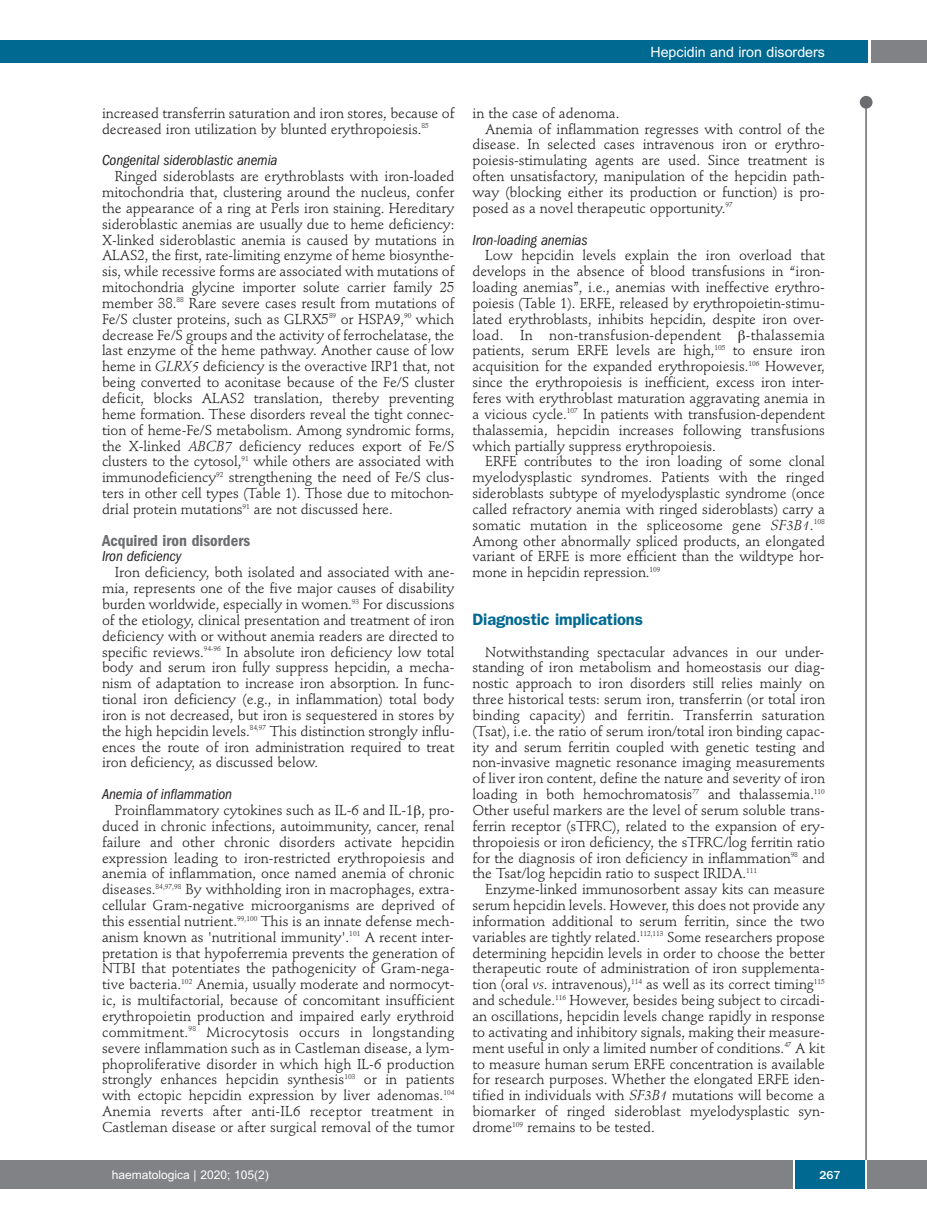
<style>
.page{position:relative;width:927px;height:1225px;background:#fff}
.page>*{position:absolute;margin:0;border:0;box-sizing:border-box;transform-origin:0 0}
.t1{font:600 16.5px "Franklin Gothic";letter-spacing:-.01em;color:#006991}
.t2{font:600 condensed 16.5px "Franklin Gothic";color:#6c6d70}
.t3{font:italic condensed 15px "Franklin Gothic";letter-spacing:-.005em;color:#231f20}
.t4{font:14.25px/15.9px "Stempel Schneidler";letter-spacing:-.005em;color:#231f20;text-align:justify}
.t5{font:14.25px "Arial";color:#fff}
.t6{font:12px "Arial";color:#fff}
.t7{font:500 12px "Franklin Gothic";color:#fff}
.s1{font-style:italic}
</style>
<div class="page">
<div style="left:860px;top:96px;width:12px;height:13px;background:#6c6d70;border-radius:50%"></div>
<hr style="left:865px;top:98px;width:2px;height:1062px;background:#6c6d70">
<div style="left:871px;top:40px;width:56px;height:22px;background:#808285"></div>
<div style="left:18px;top:40px;width:849px;height:22px;background:#006991"></div>
<div style="left:17px;top:1160px;width:910px;height:28px;background:#808285"></div>
<div style="left:795px;top:1160px;width:70px;height:28px;background:#006991"></div>
<hr style="left:793px;top:1160px;width:2px;height:28px;background:#fff">
<hr style="left:865px;top:1160px;width:2px;height:28px;background:#fff">
<div style="left:0;top:40px;width:19px;height:22px;background:#006991"></div>
<div style="left:0;top:1160px;width:18px;height:28px;background:#808285"></div>
<p class="t5" style="left:650px;top:44px;width:176px">Hepcidin and iron disorders</p>
<p class="t4" style="left:102px;top:106px;width:354px">increased transferrin saturation and iron stores, because of decreased iron utilization by blunted erythropoiesis.<sup>85</sup></p>
<p class="t3" style="left:102px;top:155px;width:177px">Congenital sideroblastic anemia</p>
<p class="t4" style="left:102px;top:170px;width:354px;text-indent:13px">Ringed sideroblasts are erythroblasts with iron-loaded mitochondria that, clustering around the nucleus, confer the appearance of a ring at Perls iron staining. Hereditary sideroblastic anemias are usually due to heme deficiency:<br>X-linked sideroblastic anemia is caused by mutations in ALAS2, the first, rate-limiting enzyme of heme biosynthe&shy;sis, while recessive forms are associated with mutations of mitochondria glycine importer solute carrier family 25 member 38.<sup>88</sup> Rare severe cases result from mutations of Fe/S cluster proteins, such as GLRX5<sup>89</sup> or HSPA9,<sup>90</sup> which decrease Fe/S groups and the activity of ferrochelatase, the last enzyme of the heme pathway. Another cause of low heme in <span class="s1">GLRX5</span> deficiency is the overactive IRP1 that, not being converted to aconitase because of the Fe/S cluster deficit, blocks ALAS2 translation, thereby preventing heme formation. These disorders reveal the tight connec&shy;tion of heme-Fe/S metabolism. Among syndromic forms, the X-linked <span class="s1">ABCB7</span> deficiency reduces export of Fe/S clusters to the cytosol,<sup>91</sup> while others are associated with immunodeficiency<sup>92</sup> strengthening the need of Fe/S clus&shy;ters in other cell types (Table 1). Those due to mitochon&shy;drial protein mutations<sup>91</sup> are not discussed here.</p>
<p class="t2" style="left:102px;top:534px;width:150px">Acquired iron disorders</p>
<p class="t3" style="left:102px;top:551px;width:81px">Iron deficiency</p>
<p class="t4" style="left:102px;top:566px;width:354px;text-indent:13px">Iron deficiency, both isolated and associated with ane&shy;mia, represents one of the five major causes of disability burden worldwide, especially in women.<sup>93</sup> For discussions of the etiology, clinical presentation and treatment of iron deficiency with or without anemia readers are directed to specific reviews.<sup>94-96</sup> In absolute iron deficiency low total body and serum iron fully suppress hepcidin, a mecha&shy;nism of adaptation to increase iron absorption. In func&shy;tional iron deficiency (e.g., in inflammation) total body iron is not decreased, but iron is sequestered in stores by the high hepcidin levels.<sup>84,97</sup> This distinction strongly influ&shy;ences the route of iron administration required to treat iron deficiency, as discussed below.</p>
<p class="t3" style="left:102px;top:789px;width:132px">Anemia of inflammation</p>
<p class="t4" style="left:102px;top:803px;width:354px;text-indent:13px">Proinflammatory cytokines such as IL-6 and IL-1 , pro&shy;duced in chronic infections, autoimmunity, cancer, renal failure and other chronic disorders activate hepcidin expression leading to iron-restricted erythropoiesis and anemia of inflammation, once named anemia of chronic diseases.<sup>84,97,98</sup> By withholding iron in macrophages, extra&shy;cellular Gram-negative microorganisms are deprived of this essential nutrient.<sup>99,100</sup> This is an innate defense mech&shy;anism known as 'nutritional immunity'.<sup>101</sup> A recent inter&shy;pretation is that hypoferremia prevents the generation of NTBI that potentiates the pathogenicity of Gram-nega&shy;tive bacteria.<sup>102</sup> Anemia, usually moderate and normocyt&shy;ic, is multifactorial, because of concomitant insufficient erythropoietin production and impaired early erythroid commitment.<sup>98</sup> Microcytosis occurs in longstanding severe inflammation such as in Castleman disease, a lym&shy;phoproliferative disorder in which high IL-6 production strongly enhances hepcidin synthesis<sup>103</sup> or in patients with ectopic hepcidin expression by liver adenomas.<sup>104<br></sup>Anemia reverts after anti-IL6 receptor treatment in Castleman disease or after surgical removal of the tumor</p>
<p class="t4" style="left:472px;top:106px;width:148px">in the case of adenoma.</p>
<p class="t4" style="left:485px;top:122px;width:341px">Anemia of inflammation regresses with control of the</p>
<p class="t4" style="left:472px;top:138px;width:354px">disease. In selected cases intravenous iron or erythro-</p>
<p class="t4" style="left:472px;top:154px;width:354px">poiesis-stimulating agents are used. Since treatment is</p>
<p class="t4" style="left:472px;top:170px;width:354px">often unsatisfactory, manipulation of the hepcidin path-</p>
<p class="t4" style="left:472px;top:185px;width:354px">way (blocking either its production or function) is pro-</p>
<p class="t4" style="left:472px;top:201px;width:262px">posed as a novel therapeutic opportunity.<sup>97</sup></p>
<p class="t3" style="left:472px;top:234px;width:117px">Iron-loading anemias</p>
<p class="t4" style="left:472px;top:249px;width:354px;text-indent:13px">Low hepcidin levels explain the iron overload that develops in the absence of blood transfusions in “iron&shy;loading anemias”, i.e., anemias with ineffective erythro&shy;poiesis (Table 1). ERFE, released by erythropoietin-stimu&shy;lated erythroblasts, inhibits hepcidin, despite iron over&shy;load. In non-transfusion-dependent</p>
<p class="t4" style="left:472px;top:328px;width:354px;text-indent:273px">-thalassemia patients, serum ERFE levels are high,<sup>105</sup> to ensure iron acquisition for the expanded erythropoiesis.<sup>106</sup> However, since the erythropoiesis is inefficient, excess iron inter&shy;feres with erythroblast maturation aggravating anemia in a vicious cycle.<sup>107</sup> In patients with transfusion-dependent thalassemia, hepcidin increases following transfusions which partially suppress erythropoiesis.</p>
<p class="t4" style="left:472px;top:455px;width:354px;text-indent:13px">ERFE contributes to the iron loading of some clonal myelodysplastic syndromes. Patients with the ringed sideroblasts subtype of myelodysplastic syndrome (once called refractory anemia with ringed sideroblasts) carry a somatic mutation in the spliceosome gene <span class="s1">SF3B1</span>.<sup>108<br></sup>Among other abnormally spliced products, an elongated variant of ERFE is more efficient than the wildtype hor&shy;mone in hepcidin repression.<sup>109</sup></p>
<p class="t1" style="left:472px;top:613px;width:172px">Diagnostic implications</p>
<p class="t4" style="left:472px;top:645px;width:354px;text-indent:13px">Notwithstanding spectacular advances in our under&shy;standing of iron metabolism and homeostasis our diag&shy;nostic approach to iron disorders still relies mainly on three historical tests: serum iron, transferrin (or total iron binding capacity) and ferritin. Transferrin saturation (Tsat), i.e. the ratio of serum iron/total iron binding capac&shy;ity and serum ferritin coupled with genetic testing and non-invasive magnetic resonance imaging measurements of liver iron content, define the nature and severity of iron loading in both hemochromatosis<sup>77</sup> and thalassemia.<sup>110<br></sup>Other useful markers are the level of serum soluble trans&shy;ferrin receptor (sTFRC), related to the expansion of ery&shy;thropoiesis or iron deficiency, the sTFRC/log ferritin ratio for the diagnosis of iron deficiency in inflammation<sup>98</sup> and the Tsat/log hepcidin ratio to suspect IRIDA.<sup>111</sup></p>
<p class="t4" style="left:472px;top:882px;width:354px;text-indent:13px">Enzyme-linked immunosorbent assay kits can measure serum hepcidin levels. However, this does not provide any information additional to serum ferritin, since the two variables are tightly related.<sup>112,113</sup> Some researchers propose determining hepcidin levels in order to choose the better therapeutic route of administration of iron supplementa&shy;tion (oral <span class="s1">vs</span>. intravenous),<sup>114</sup> as well as its correct timing<sup>115 </sup>and schedule.<sup>116</sup> However, besides being subject to circadi&shy;an oscillations, hepcidin levels change rapidly in response to activating and inhibitory signals, making their measure&shy;ment useful in only a limited number of conditions.<sup>47</sup> A kit to measure human serum ERFE concentration is available for research purposes. Whether the elongated ERFE iden&shy;tified in individuals with <span class="s1">SF3B1</span> mutations will become a biomarker of ringed sideroblast myelodysplastic syn&shy;drome<sup>109</sup> remains to be tested.</p>
<p class="t6" style="left:112px;top:1167px;width:158px">haematologica | 2020; 105(2)</p>
<p class="t7" style="left:819px;top:1167px;width:23px">267</p>
</div>
